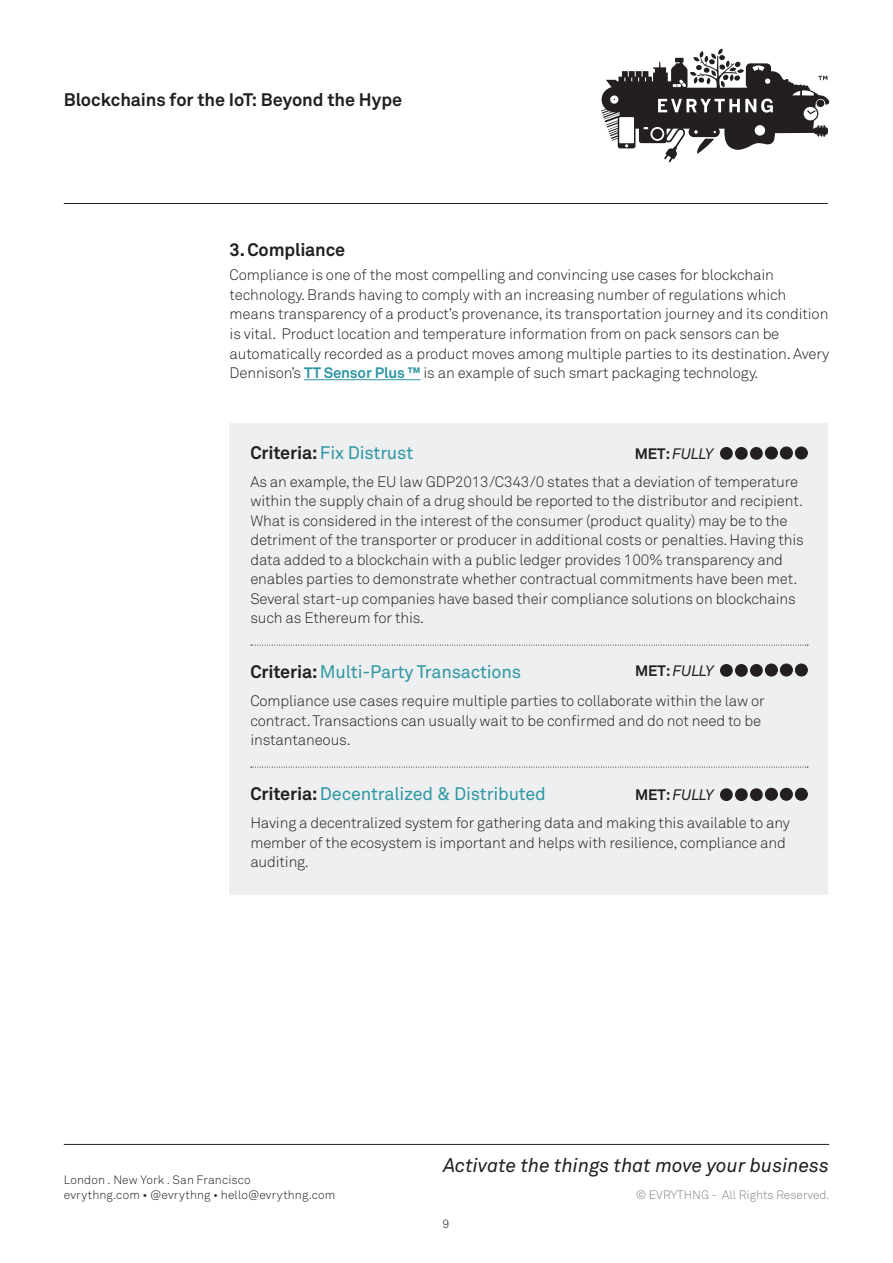
<style>
.page{position:relative;width:893px;height:1263px;background:#fff}
.page>*{position:absolute;margin:0;border:0;box-sizing:border-box;transform-origin:0 0}
.t1{font:italic 19.5px "Akkurat Std";color:#231f20}
.t2{font:18px "Akkurat Std";letter-spacing:-.01em;color:#2e97a3}
.t3{font:700 18px "Akkurat Std";letter-spacing:-.005em;color:#231f20}
.t4{font:300 15px/19.5px "Akkurat Std";letter-spacing:-.01em;color:#231f20}
.t5{font:italic 15px "Akkurat Std";letter-spacing:-.025em;color:#231f20}
.t6{font:300 12px/15px "Akkurat Std";letter-spacing:.01em;color:#231f20}
.t7{font:300 12px "Akkurat Std";color:#808285}
.s1{font-weight:700;color:#2e97a3}
.s2{font-weight:700;color:#231f20}
.s3{font-weight:700;font-style:normal}
</style>
<div class="page">
<hr style="left:64px;top:203px;width:764px;height:1px;background:#231f20">
<svg style="left:601px;top:49px;width:229px;height:113px"></svg>
<hr style="left:64px;top:1144px;width:765px;height:1px;background:#231f20">
<hr style="left:304px;top:379px;width:116px;height:1px;background:#2e97a3">
<div style="left:230px;top:423px;width:598px;height:472px;background:#edeff0"></div>
<svg style="left:251px;top:645px;width:557px;height:1px"></svg>
<svg style="left:251px;top:767px;width:557px;height:1px"></svg>
<div style="left:721px;top:448px;width:11px;height:11px;background:#231f20;border-radius:50%"></div>
<div style="left:720px;top:447px;width:13px;height:13px;border:2px solid #231f20;border-radius:50%"></div>
<div style="left:736px;top:448px;width:11px;height:11px;background:#231f20;border-radius:50%"></div>
<div style="left:735px;top:447px;width:13px;height:13px;border:2px solid #231f20;border-radius:50%"></div>
<div style="left:751px;top:448px;width:11px;height:11px;background:#231f20;border-radius:50%"></div>
<div style="left:750px;top:447px;width:13px;height:13px;border:2px solid #231f20;border-radius:50%"></div>
<div style="left:765px;top:447px;width:12px;height:12px;background:#231f20;border-radius:50%"></div>
<div style="left:765px;top:447px;width:13px;height:12px;border:1px solid #231f20;border-radius:50%"></div>
<div style="left:780px;top:447px;width:12px;height:12px;background:#231f20;border-radius:50%"></div>
<div style="left:780px;top:447px;width:13px;height:12px;border:1px solid #231f20;border-radius:50%"></div>
<div style="left:795px;top:447px;width:12px;height:12px;background:#231f20;border-radius:50%"></div>
<div style="left:795px;top:447px;width:13px;height:12px;border:1px solid #231f20;border-radius:50%"></div>
<div style="left:721px;top:665px;width:11px;height:11px;background:#231f20;border-radius:50%"></div>
<div style="left:720px;top:664px;width:13px;height:13px;border:2px solid #231f20;border-radius:50%"></div>
<div style="left:736px;top:665px;width:11px;height:11px;background:#231f20;border-radius:50%"></div>
<div style="left:735px;top:664px;width:13px;height:13px;border:2px solid #231f20;border-radius:50%"></div>
<div style="left:751px;top:665px;width:11px;height:11px;background:#231f20;border-radius:50%"></div>
<div style="left:750px;top:664px;width:13px;height:13px;border:2px solid #231f20;border-radius:50%"></div>
<div style="left:765px;top:664px;width:12px;height:12px;background:#231f20;border-radius:50%"></div>
<div style="left:765px;top:664px;width:13px;height:12px;border:1px solid #231f20;border-radius:50%"></div>
<div style="left:780px;top:664px;width:12px;height:12px;background:#231f20;border-radius:50%"></div>
<div style="left:780px;top:664px;width:13px;height:12px;border:1px solid #231f20;border-radius:50%"></div>
<div style="left:795px;top:664px;width:12px;height:12px;background:#231f20;border-radius:50%"></div>
<div style="left:795px;top:664px;width:13px;height:12px;border:1px solid #231f20;border-radius:50%"></div>
<div style="left:721px;top:789px;width:11px;height:11px;background:#231f20;border-radius:50%"></div>
<div style="left:720px;top:788px;width:13px;height:13px;border:2px solid #231f20;border-radius:50%"></div>
<div style="left:736px;top:789px;width:11px;height:11px;background:#231f20;border-radius:50%"></div>
<div style="left:735px;top:788px;width:13px;height:13px;border:2px solid #231f20;border-radius:50%"></div>
<div style="left:751px;top:789px;width:11px;height:11px;background:#231f20;border-radius:50%"></div>
<div style="left:750px;top:788px;width:13px;height:13px;border:2px solid #231f20;border-radius:50%"></div>
<div style="left:765px;top:788px;width:12px;height:12px;background:#231f20;border-radius:50%"></div>
<div style="left:765px;top:788px;width:13px;height:13px;border:1px solid #231f20;border-radius:50%"></div>
<div style="left:780px;top:788px;width:12px;height:12px;background:#231f20;border-radius:50%"></div>
<div style="left:780px;top:788px;width:13px;height:13px;border:1px solid #231f20;border-radius:50%"></div>
<div style="left:795px;top:788px;width:12px;height:12px;background:#231f20;border-radius:50%"></div>
<div style="left:795px;top:788px;width:13px;height:13px;border:1px solid #231f20;border-radius:50%"></div>
<p class="t3" style="left:64px;top:88px;width:340px">Blockchains for the IoT: Beyond the Hype</p>
<p class="t3" style="left:230px;top:239px;width:117px">3. Compliance</p>
<p class="t4" style="left:230px;top:265px;width:601px">Compliance is one of the most compelling and convincing use cases for blockchain technology. Brands having to comply with an increasing number of regulations which means transparency of a product’s provenance, its transportation journey and its condition is vital. Product location and temperature information from on pack sensors can be automatically recorded as a product moves among multiple parties to its destination. Avery Dennison’s <span class="s1">TT Sensor Plus ™</span> is an example of such smart packaging technology.</p>
<p class="t2" style="left:250px;top:442px;width:164px"><span class="s2">Criteria:</span> Fix Distrust</p>
<p class="t4" style="left:250px;top:472px;width:555px">As an example, the EU law GDP2013/C343/0 states that a deviation of temperature within the supply chain of a drug should be reported to the distributor and recipient.<br>What is considered in the interest of the consumer (product quality) may be to the detriment of the transporter or producer in additional costs or penalties. Having this data added to a blockchain with a public ledger provides 100% transparency and enables parties to demonstrate whether contractual commitments have been met.<br>Several start-up companies have based their compliance solutions on blockchains such as Ethereum for this.</p>
<p class="t5" style="left:635px;top:445px;width:80px"><span class="s3">MET:</span> FULLY</p>
<p class="t5" style="left:635px;top:662px;width:80px"><span class="s3">MET:</span> FULLY</p>
<p class="t2" style="left:250px;top:661px;width:272px"><span class="s2">Criteria:</span> Multi-Party Transactions</p>
<p class="t4" style="left:250px;top:691px;width:516px">Compliance use cases require multiple parties to collaborate within the law or contract. Transactions can usually wait to be confirmed and do not need to be instantaneous.</p>
<p class="t2" style="left:250px;top:783px;width:297px"><span class="s2">Criteria:</span> Decentralized &amp; Distributed</p>
<p class="t4" style="left:250px;top:813px;width:541px">Having a decentralized system for gathering data and making this available to any member of the ecosystem is important and helps with resilience, compliance and auditing.</p>
<p class="t5" style="left:635px;top:786px;width:80px"><span class="s3">MET:</span> FULLY</p>
<p class="t6" style="left:64px;top:1172px;width:273px">London . New York . San Francisco<br>evrythng.com • @evrythng • hello@evrythng.com</p>
<h1 class="t1" style="left:443px;top:1154px;width:387px">Activate the things that move your business</h1>
<p class="t6" style="left:442px;top:1216px;width:8px">9</p>
<p class="t7" style="left:636px;top:1187px;width:196px">© EVRYTHNG - All Rights Reserved.</p>
</div>
